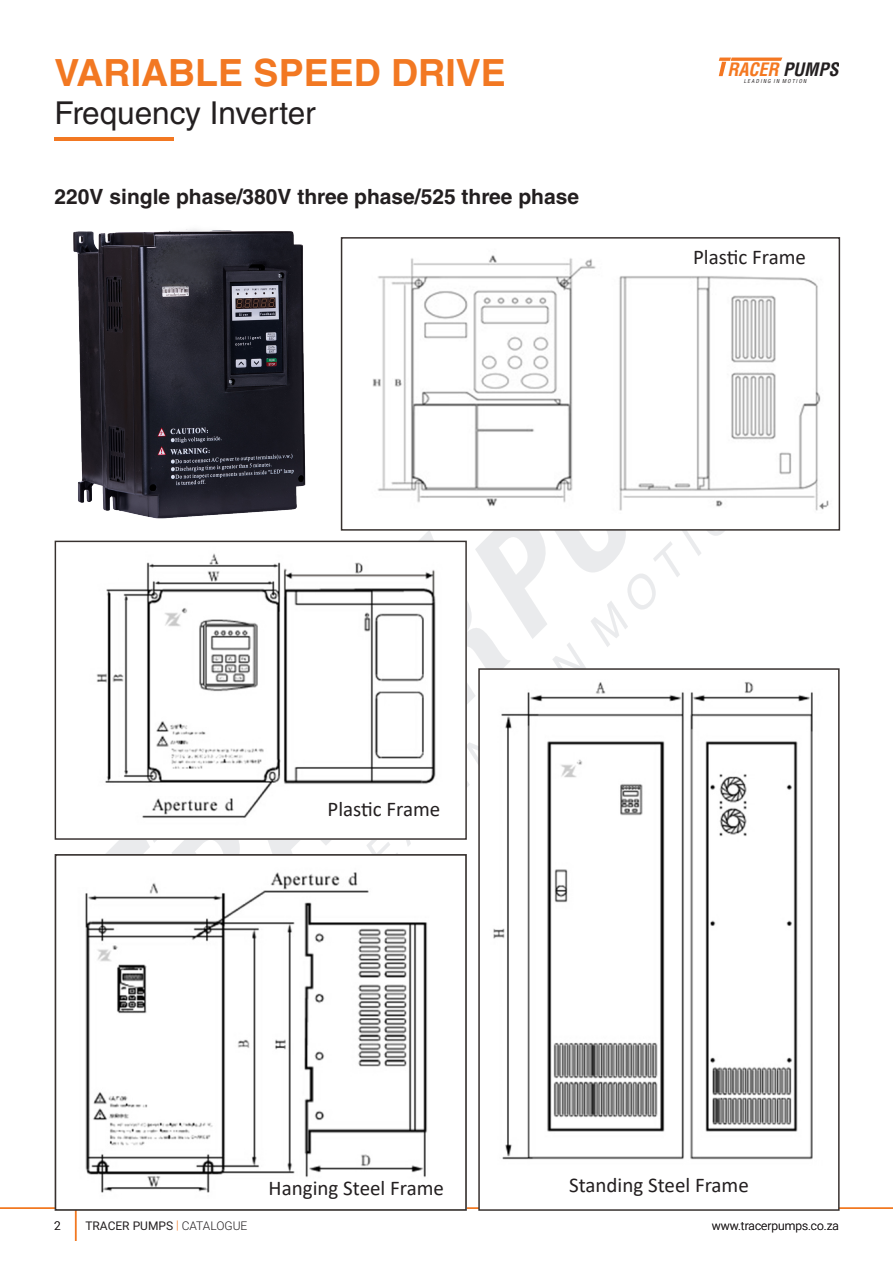
<style>
.page{position:relative;width:893px;height:1263px;background:#fff}
.page>*{position:absolute;margin:0;border:0;box-sizing:border-box;transform-origin:0 0}
.t1{font:700 37.5px "Helvetica LT Std";color:#f27822}
.t2{font:31.5px "Helvetica LT Std";color:#231f20}
.t3{font:21px "Calibri";color:#231f20}
.t4{font:700 21px "Helvetica LT Std";color:#231f20}
.t5{font:italic 700 condensed 18px "Helvetica LT Std";color:#f47821}
.t6{font:300 12px "Roboto";color:#231f20}
.t7{font:12px "Roboto";color:#231f20}
.t8{font:italic condensed 5.25px "Helvetica LT Std";letter-spacing:.25em;color:#231f20}
.s1{color:#231f20}
.s2{font-weight:300;color:#f27821}
.s3{font-weight:300}
</style>
<div class="page">
<hr style="left:75px;top:1208px;width:1px;height:33px;background:#f27821">
<hr style="left:0;top:1207px;width:893px;height:2px;background:#f27821">
<svg style="left:73px;top:260px;width:652px;height:594px"></svg>
<svg style="left:719px;top:58px;width:63px;height:18px"></svg>
<img style="left:73px;top:543px;width:392px;height:295px">
<div style="left:55px;top:541px;width:412px;height:299px;border:1px solid #37312f"></div>
<div style="left:479px;top:669px;width:360px;height:541px;background:#fff"></div>
<img style="left:493px;top:682px;width:320px;height:478px">
<div style="left:478px;top:668px;width:362px;height:543px;border:2px solid #37312f"></div>
<img style="left:58px;top:872px;width:406px;height:336px">
<div style="left:55px;top:854px;width:412px;height:357px;border:2px solid #37312f"></div>
<img style="left:73px;top:229px;width:260px;height:298px">
<img style="left:344px;top:255px;width:485px;height:273px">
<div style="left:341px;top:237px;width:499px;height:294px;border:2px solid #37312f"></div>
<hr style="left:55px;top:137px;width:119px;height:4px;background:#f27822">
<p class="t1" style="left:55px;top:50px;width:453px">VARIABLE SPEED DRIVE</p>
<p class="t2" style="left:55px;top:95px;width:263px">Frequency Inverter</p>
<p class="t4" style="left:55px;top:184px;width:526px">220V single phase/380V three phase/525 three phase</p>
<p class="t5" style="left:727px;top:58px;width:113px">RACER <span class="s1">PUMPS</span></p>
<p class="t8" style="left:744px;top:78px;width:64px">LEADING IN MOTION</p>
<p class="t3" style="left:693px;top:242px;width:114px">Plastic Frame</p>
<p class="t3" style="left:328px;top:794px;width:114px">Plastic Frame</p>
<p class="t3" style="left:269px;top:1173px;width:177px">Hanging Steel Frame</p>
<p class="t3" style="left:569px;top:1171px;width:181px">Standing Steel Frame</p>
<p class="t6" style="left:54px;top:1217px;width:8px">2</p>
<p class="t7" style="left:85px;top:1217px;width:164px">TRACER PUMPS <span class="s2">|</span> <span class="s3">CATALOGUE</span></p>
<p class="t6" style="left:712px;top:1217px;width:129px">www.tracerpumps.co.za</p>
</div>
